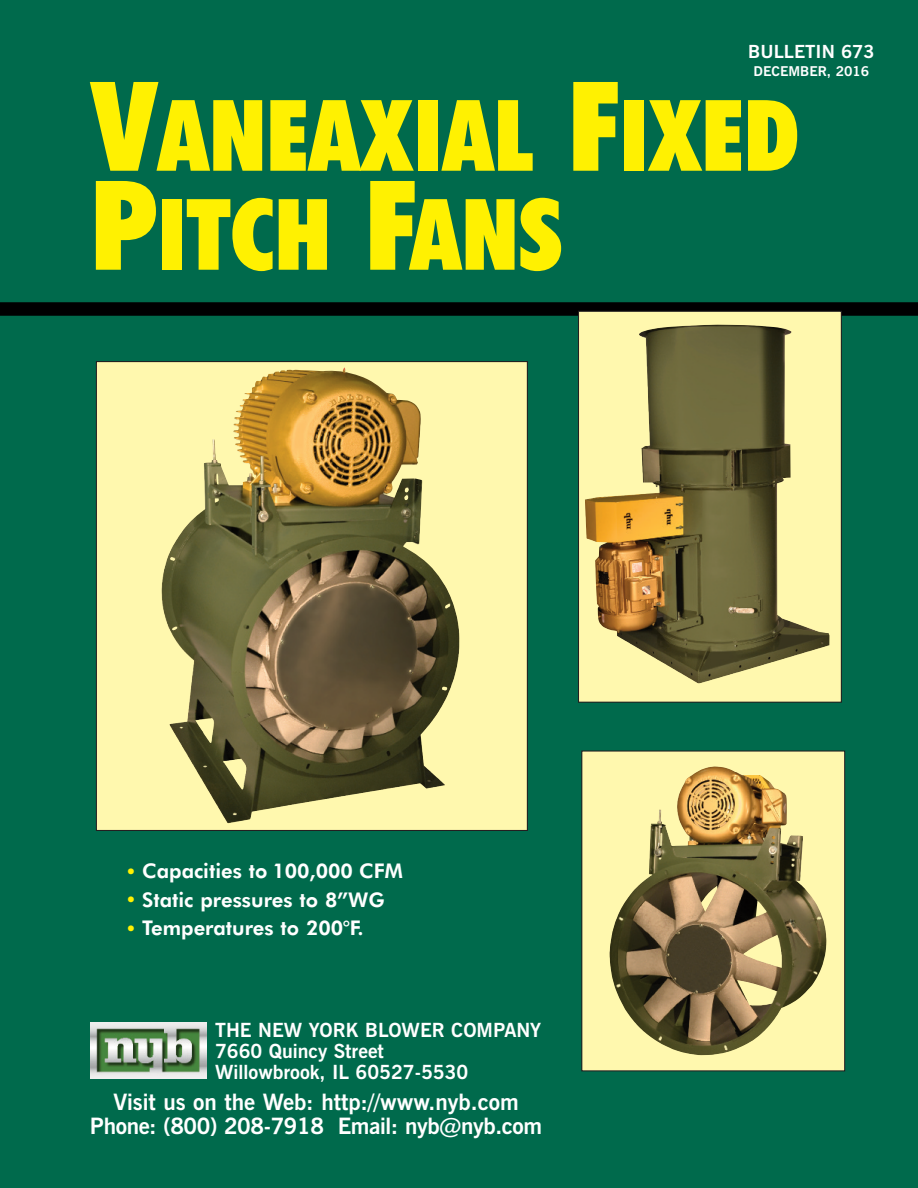
<style>
.page{position:relative;width:918px;height:1188px;background:#006a4c}
.page>*{position:absolute;margin:0;border:0;box-sizing:border-box;transform-origin:0 0}
.t1{font:900 condensed 99px/99px "Futura BT";color:#fff101}
.t2{font:700 22.5px/24px "News Gothic BT";letter-spacing:-.02em;color:#fff;text-align:center}
.t3{font:800 20.25px "Futura BT";color:#fff}
.t4{font:700 19.5px/21px "News Gothic BT";color:#fff}
.t5{font:700 18px "News Gothic BT";color:#fff}
.t6{font:700 13.5px "News Gothic BT";color:#fff}
.s1{font-size:124.5px}
.s2{font-family:"Helvetica";font-weight:400;font-size:27px;color:#fff101}
</style>
<div class="page">
<img style="left:90px;top:1022px;width:116px;height:57px">
<div style="left:0;top:302px;width:918px;height:14px;background:#000001"></div>
<div style="left:582px;top:751px;width:263px;height:320px;background:#fff8ae"></div>
<div style="left:581px;top:750px;width:264px;height:321px;border:1px solid #231f20"></div>
<div style="left:579px;top:311px;width:262px;height:391px;background:#fff8ae"></div>
<div style="left:578px;top:311px;width:264px;height:392px;border:1px solid #231f20"></div>
<svg style="left:98px;top:363px;width:428px;height:466px;background:#b8b078"></svg>
<img style="left:585px;top:324px;width:244px;height:360px">
<img style="left:212px;top:367px;width:209px;height:127px">
<img style="left:610px;top:766px;width:217px;height:289px">
<p class="t5" style="left:748px;top:45px;width:128px">BULLETIN 673</p>
<p class="t6" style="left:754px;top:66px;width:117px">DECEMBER, 2016</p>
<h1 class="t1" style="left:91px;top:91px;width:709px"><span class="s1">V</span>ANEAXIAL <span class="s1">F</span>IXED<br><span class="s1">P</span>ITCH <span class="s1">F</span>ANS</h1>
<p class="t3" style="left:126px;top:863px;width:278px"><span class="s2">•</span> Capacities to 100,000 CFM</p>
<p class="t3" style="left:126px;top:891px;width:260px"><span class="s2">•</span> Static pressures to 8”WG</p>
<p class="t3" style="left:126px;top:920px;width:239px"><span class="s2">•</span> Temperatures to 200°F.</p>
<p class="t4" style="left:215px;top:1021px;width:328px">THE NEW YORK BLOWER COMPANY<br>7660 Quincy Street<br>Willowbrook, IL 60527-5530</p>
<p class="t2" style="left:90px;top:1091px;width:454px">Visit us on the Web: http://www.nyb.com<br>Phone: (800) 208-7918 Email: nyb@nyb.com</p>
</div>
